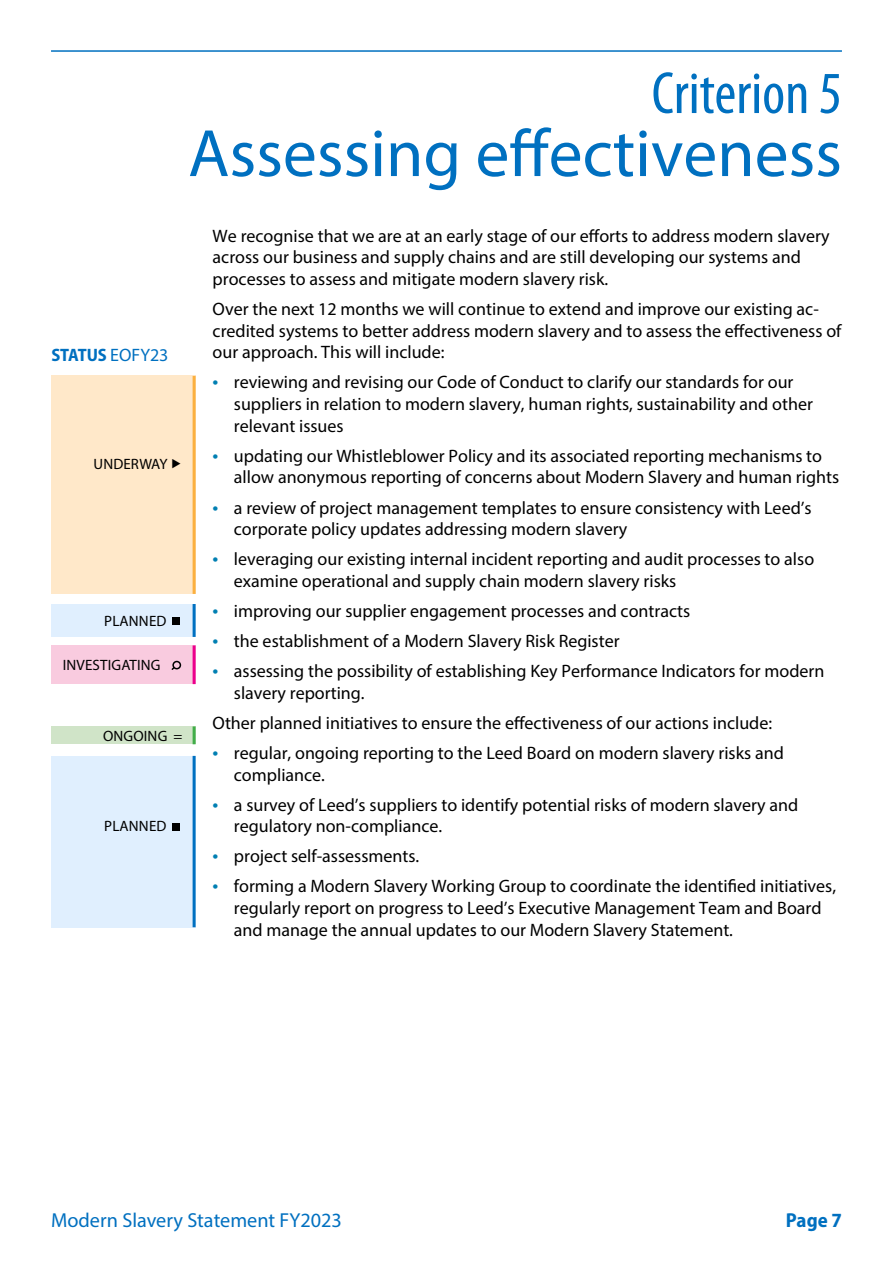
<style>
.page{position:relative;width:893px;height:1263px;background:#fff}
.page>*{position:absolute;margin:0;border:0;box-sizing:border-box;transform-origin:0 0}
.t1{font:67.5px "Myriad Pro";color:#0070c0}
.t2{font:condensed 60px "Myriad Pro";color:#0070c0}
.t3{font:20.25px "Myriad Pro";color:#0070c0}
.t4{font:700 semi-condensed 20.25px "Myriad Pro";color:#0070c0}
.t5{font:18px/21.6px "Myriad Pro";color:#000}
.t6{font:700 semi-condensed 18px "Myriad Pro";color:#0070c0}
.t7{font:15px "Myriad Pro";letter-spacing:.01em;color:#000}
.s1{font-size:21px;color:#007fb2}
.s2{font-weight:400;font-stretch:normal}
</style>
<div class="page">
<hr style="left:51px;top:50px;width:791px;height:2px;background:#0070c0">
<div style="left:51px;top:376px;width:144px;height:218px;background:#ffe8c9"></div>
<hr style="left:193px;top:376px;width:3px;height:218px;background:#fbb040">
<div style="left:51px;top:756px;width:144px;height:171px;background:#e0effe"></div>
<hr style="left:193px;top:756px;width:3px;height:171px;background:#0070c0">
<div style="left:51px;top:645px;width:144px;height:39px;background:#f9cbdf"></div>
<hr style="left:193px;top:645px;width:3px;height:39px;background:#ec008c">
<div style="left:51px;top:726px;width:144px;height:18px;background:#d0e4c8"></div>
<hr style="left:193px;top:726px;width:3px;height:18px;background:#41ad49">
<div style="left:51px;top:604px;width:144px;height:33px;background:#e0effe"></div>
<hr style="left:193px;top:604px;width:3px;height:33px;background:#0070c0">
<div style="left:172px;top:661px;width:9px;height:8px;border:2px solid #000;border-radius:50%"></div>
<svg style="left:171px;top:666px;width:5px;height:4px"></svg>
<div style="left:172px;top:617px;width:8px;height:7px;background:#000"></div>
<div style="left:172px;top:823px;width:8px;height:7px;background:#000"></div>
<h2 class="t2" style="left:652px;top:57px;width:192px">Criterion 5</h2>
<h1 class="t1" style="left:188px;top:112px;width:655px">Assessing effectiveness</h1>
<p class="t5" style="left:213px;top:225px;width:618px">We recognise that we are at an early stage of our efforts to address modern slavery across our business and supply chains and are still developing our systems and processes to assess and mitigate modern slavery risk.</p>
<p class="t5" style="left:213px;top:298px;width:630px">Over the next 12 months we will continue to extend and improve our existing ac&shy;credited systems to better address modern slavery and to assess the effectiveness of our approach. This will include:</p>
<p class="t5" style="left:234px;top:371px;width:580px;text-indent:-21px"><span class="s1">•</span> reviewing and revising our Code of Conduct to clarify our standards for our suppliers in relation to modern slavery, human rights, sustainability and other relevant issues</p>
<p class="t5" style="left:234px;top:445px;width:607px;text-indent:-21px"><span class="s1">•</span> updating our Whistleblower Policy and its associated reporting mechanisms to allow anonymous reporting of concerns about Modern Slavery and human rights</p>
<p class="t5" style="left:234px;top:496px;width:579px;text-indent:-21px"><span class="s1">•</span> a review of project management templates to ensure consistency with Leed’s corporate policy updates addressing modern slavery</p>
<p class="t5" style="left:234px;top:548px;width:582px;text-indent:-21px"><span class="s1">•</span> leveraging our existing internal incident reporting and audit processes to also examine operational and supply chain modern slavery risks</p>
<p class="t5" style="left:213px;top:600px;width:479px"><span class="s1">•</span> improving our supplier engagement processes and contracts</p>
<p class="t5" style="left:213px;top:630px;width:408px"><span class="s1">•</span> the establishment of a Modern Slavery Risk Register</p>
<p class="t5" style="left:234px;top:660px;width:592px;text-indent:-21px"><span class="s1">•</span> assessing the possibility of establishing Key Performance Indicators for modern slavery reporting.</p>
<p class="t5" style="left:213px;top:712px;width:561px">Other planned initiatives to ensure the effectiveness of our actions include:</p>
<p class="t5" style="left:234px;top:742px;width:551px;text-indent:-21px"><span class="s1">•</span> regular, ongoing reporting to the Leed Board on modern slavery risks and compliance.</p>
<p class="t5" style="left:234px;top:793px;width:566px;text-indent:-21px"><span class="s1">•</span> a survey of Leed’s suppliers to identify potential risks of modern slavery and regulatory non-compliance.</p>
<p class="t5" style="left:213px;top:845px;width:208px"><span class="s1">•</span> project self-assessments.</p>
<p class="t5" style="left:234px;top:875px;width:604px;text-indent:-21px"><span class="s1">•</span> forming a Modern Slavery Working Group to coordinate the identified initiatives, regularly report on progress to Leed’s Executive Management Team and Board and manage the annual updates to our Modern Slavery Statement.</p>
<p class="t6" style="left:51px;top:343px;width:119px">STATUS <span class="s2">EOFY23</span></p>
<p class="t7" style="left:94px;top:455px;width:75px">UNDERWAY</p>
<p class="t7" style="left:104px;top:612px;width:64px">PLANNED</p>
<p class="t7" style="left:63px;top:656px;width:99px">INVESTIGATING</p>
<p class="t7" style="left:103px;top:727px;width:81px">ONGOING =</p>
<p class="t7" style="left:104px;top:817px;width:64px">PLANNED</p>
<p class="t3" style="left:51px;top:1207px;width:292px">Modern Slavery Statement FY2023</p>
<p class="t4" style="left:786px;top:1207px;width:58px">Page 7</p>
</div>
